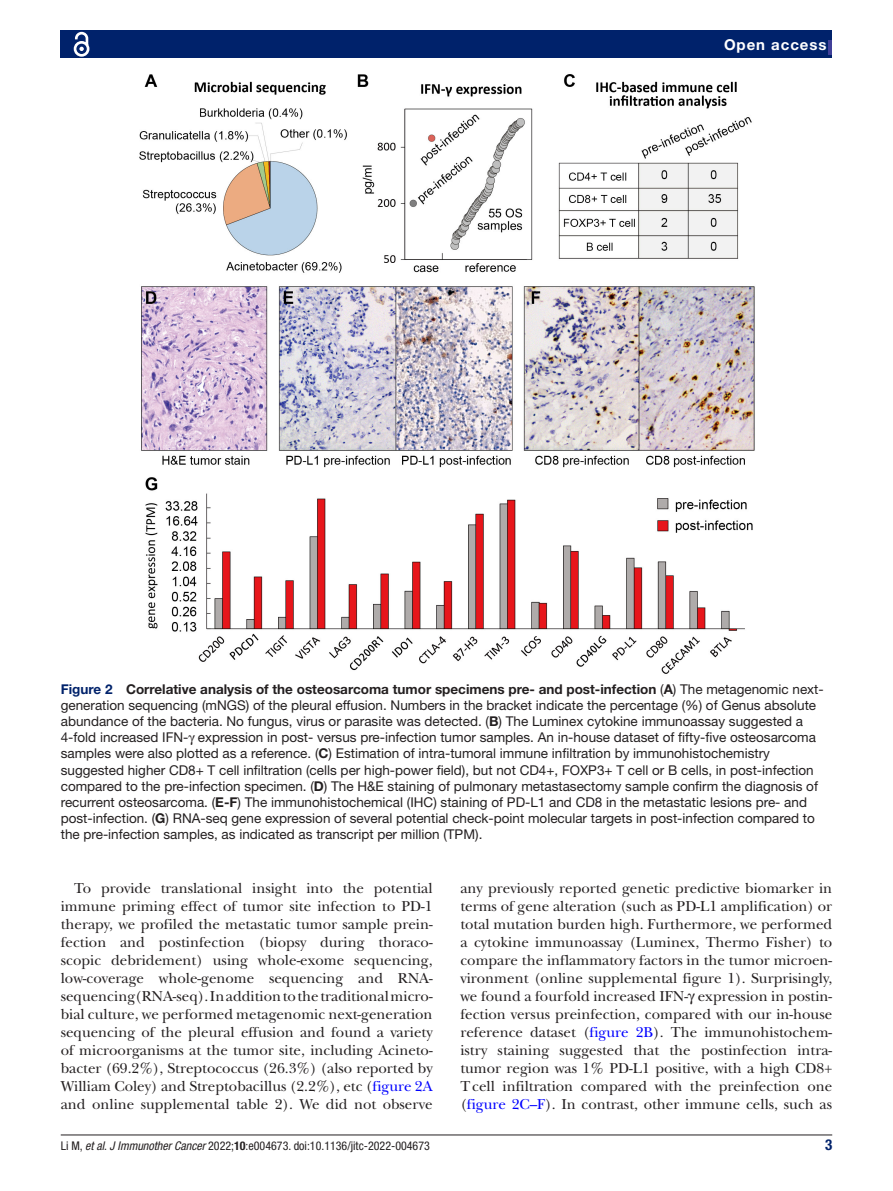
<style>
.page{position:relative;width:893px;height:1191px;background:#fff}
.page>*{position:absolute;margin:0;border:0;box-sizing:border-box;transform-origin:0 0}
.t1{font:15px/18px "New Baskerville";color:#231f20;text-align:justify}
.t2{font:700 15px "Helvetica Neue LT Std";letter-spacing:.065em;color:#fff}
.t3{font:700 condensed 15px "Helvetica Neue LT Std";color:#00226b}
.t4{font:13.5px/16.2px "Helvetica Neue LT Std";color:#231f20}
.t5{font:condensed 12px "Helvetica Neue LT Std";color:#231f20}
.s1{font-weight:700;color:#00226b}
.s2{font-weight:700}
.s3{color:#00f}
.s4{font-style:italic}
</style>
<div class="page">
<hr style="left:61px;top:1134px;width:771px;height:1px;background:#231f20">
<div style="left:61px;top:31px;width:771px;height:27px;background:#00226b"></div>
<hr style="left:828px;top:40px;width:4px;height:15px;background:#414099">
<svg style="left:73px;top:31px;width:17px;height:26px"></svg>
<img style="left:139px;top:74px;width:616px;height:600px">
<p class="t2" style="left:724px;top:35px;width:104px">Open access</p>
<p class="t4" style="left:61px;top:680px;width:764px"><span class="s1">Figure 2</span> <span class="s2">Correlative analysis of the osteosarcoma tumor specimens pre- and post-infection</span> (<span class="s2">A</span>) The metagenomic next&shy;generation sequencing (mNGS) of the pleural effusion. Numbers in the bracket indicate the percentage (%) of Genus absolute abundance of the bacteria. No fungus, virus or parasite was detected. (<span class="s2">B</span>) The Luminex cytokine immunoassay suggested a 4-fold increased IFN- expression in post- versus pre-infection tumor samples. An in-house dataset of fifty-five osteosarcoma samples were also plotted as a reference. (<span class="s2">C</span>) Estimation of intra-tumoral immune infiltration by immunohistochemistry suggested higher CD8+ T cell infiltration (cells per high-power field), but not CD4+, FOXP3+ T cell or B cells, in post-infection compared to the pre-infection specimen. (<span class="s2">D</span>) The H&amp;E staining of pulmonary metastasectomy sample confirm the diagnosis of recurrent osteosarcoma. (<span class="s2">E-F</span>) The immunohistochemical (IHC) staining of PD-L1 and CD8 in the metastatic lesions pre- and post-infection. (<span class="s2">G</span>) RNA-seq gene expression of several potential check-point molecular targets in post-infection compared to the pre-infection samples, as indicated as transcript per million (TPM).</p>
<p class="t1" style="left:61px;top:879px;width:373px;text-indent:14px">To provide translational insight into the potential immune priming effect of tumor site infection to PD-1 therapy, we profiled the metastatic tumor sample prein&shy;fection and postinfection (biopsy during thoraco&shy;scopic debridement) using whole-exome sequencing, low-coverage whole-genome sequencing and RNA&shy;sequencing(RNA-seq). In addition to the traditional micro&shy;bial culture, we performed metagenomic next-generation sequencing of the pleural effusion and found a variety of microorganisms at the tumor site, including Acineto&shy;bacter (69.2%), Streptococcus (26.3%) (also reported by William Coley) and Streptobacillus (2.2%), etc (<span class="s3">figure 2A </span>and online supplemental table 2). We did not observe</p>
<p class="t1" style="left:460px;top:879px;width:373px">any previously reported genetic predictive biomarker in terms of gene alteration (such as PD-L1 amplification) or total mutation burden high. Furthermore, we performed a cytokine immunoassay (Luminex, Thermo Fisher) to compare the inflammatory factors in the tumor microen&shy;vironment (online supplemental figure 1). Surprisingly, we found a fourfold increased IFN- expression in postin&shy;fection versus preinfection, compared with our in-house reference dataset (<span class="s3">figure 2B</span>). The immunohistochem&shy;istry staining suggested that the postinfection intra&shy;tumor region was 1% PD-L1 positive, with a high CD8+ Tcell infiltration compared with the preinfection one (<span class="s3">figure 2C–F</span>). In contrast, other immune cells, such as</p>
<p class="t5" style="left:61px;top:1138px;width:371px">Li M, <span class="s4">et al</span>. <span class="s4">J Immunother Cancer</span> 2022;<span class="s2">10</span>:e004673. doi:10.1136/jitc-2022-004673</p>
<p class="t3" style="left:825px;top:1135px;width:9px">3</p>
</div>
